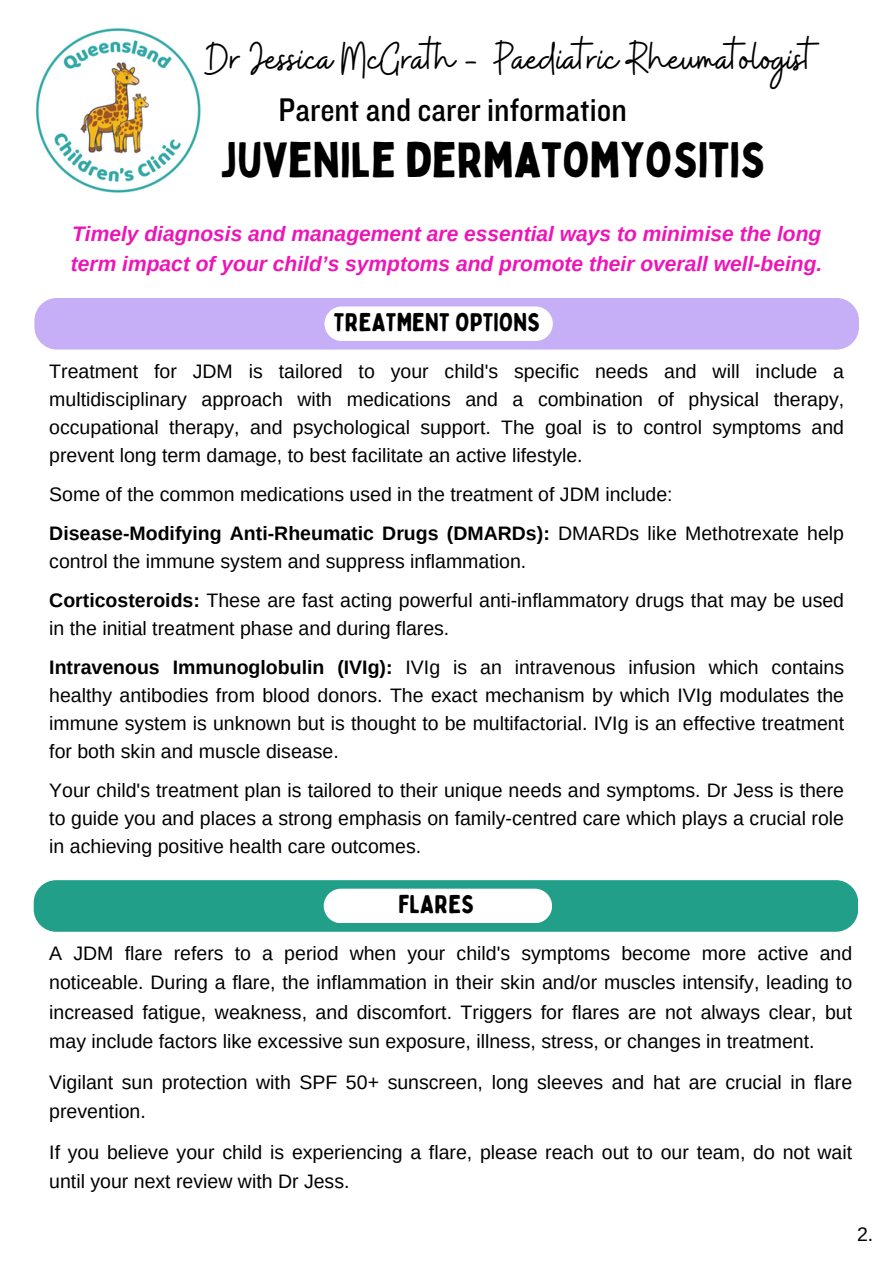
<style>
.page{position:relative;width:893px;height:1264px;background:#fff}
.page>*{position:absolute;margin:0;border:0;box-sizing:border-box;transform-origin:0 0}
.t1{font:48.75px "Bobby Jones";color:#000}
.t2{font:46.35px "Buffalo";color:#000}
.t3{font:34.05px "Knockout 30";color:#000}
.t4{font:25.65px "Bobby Jones Soft";color:#000}
.t5{font:italic 700 21px/29.2px "Arimo";color:#ed15b7}
.t6{font:19.5px/28.2px "Arimo";color:#000;text-align:justify}
.s1{font-weight:700}
</style>
<div class="page">
<img style="left:34px;top:25px;width:169px;height:169px;border-radius:50%">
<div style="left:34px;top:298px;width:824px;height:51px;background:#c6aff6;border-radius:22px"></div>
<div style="left:324px;top:306px;width:228px;height:35px;background:#fff;border-radius:17px"></div>
<div style="left:34px;top:880px;width:824px;height:51px;background:#219f89;border-radius:23px"></div>
<div style="left:324px;top:888px;width:228px;height:35px;background:#fff;border-radius:17px"></div>
<p class="t2" style="left:206px;top:28px;width:608px">Dr Jessica McGrath - Paediatric Rheumatologist</p>
<h1 class="t3" style="left:278px;top:88px;width:350px">Parent and carer information</h1>
<p class="t1" style="left:220px;top:130px;width:546px">JUVENILE DERMATOMYOSITIS</p>
<p class="t5" style="left:71px;top:219px;width:753px">Timely diagnosis and management are essential ways to minimise the long term impact of your child’s symptoms and promote their overall well-being.</p>
<h1 class="t4" style="left:334px;top:306px;width:208px">TREATMENT OPTIONS</h1>
<h2 class="t6" style="left:49px;top:357px;width:796px">Treatment for JDM is tailored to your child's specific needs and will include a multidisciplinary approach with medications and a combination of physical therapy, occupational therapy, and psychological support. The goal is to control symptoms and prevent long term damage, to best facilitate an active lifestyle.</h2>
<h1 class="t6" style="left:49px;top:480px;width:624px">Some of the common medications used in the treatment of JDM include:</h1>
<h4 class="t6" style="left:49px;top:519px;width:796px"><span class="s1">Disease-Modifying Anti-Rheumatic Drugs (DMARDs):</span> DMARDs like Methotrexate help control the immune system and suppress inflammation.</h4>
<h3 class="t6" style="left:49px;top:586px;width:796px"><span class="s1">Corticosteroids:</span> These are fast acting powerful anti-inflammatory drugs that may be used in the initial treatment phase and during flares.</h3>
<p class="t6" style="left:49px;top:652px;width:796px"><span class="s1">Intravenous Immunoglobulin (IVIg):</span> IVIg is an intravenous infusion which contains healthy antibodies from blood donors. The exact mechanism by which IVIg modulates the immune system is unknown but is thought to be multifactorial. IVIg is an effective treatment for both skin and muscle disease.</p>
<p class="t6" style="left:49px;top:776px;width:796px">Your child's treatment plan is tailored to their unique needs and symptoms. Dr Jess is there to guide you and places a strong emphasis on family-centred care which plays a crucial role in achieving positive health care outcomes.</p>
<p class="t4" style="left:398px;top:888px;width:78px">FLARES</p>
<h3 class="t6" style="left:49px;top:938px;width:804px;line-height:29.4px">A JDM flare refers to a period when your child's symptoms become more active and noticeable. During a flare, the inflammation in their skin and/or muscles intensify, leading to increased fatigue, weakness, and discomfort. Triggers for flares are not always clear, but may include factors like excessive sun exposure, illness, stress, or changes in treatment.</h3>
<p class="t6" style="left:49px;top:1067px;width:804px;line-height:29.4px">Vigilant sun protection with SPF 50+ sunscreen, long sleeves and hat are crucial in flare prevention.</p>
<p class="t6" style="left:49px;top:1137px;width:804px;line-height:29.4px">If you believe your child is experiencing a flare, please reach out to our team, do not wait until your next review with Dr Jess.</p>
<p class="t6" style="left:856px;top:1219px;width:18px">2.</p>
</div>
